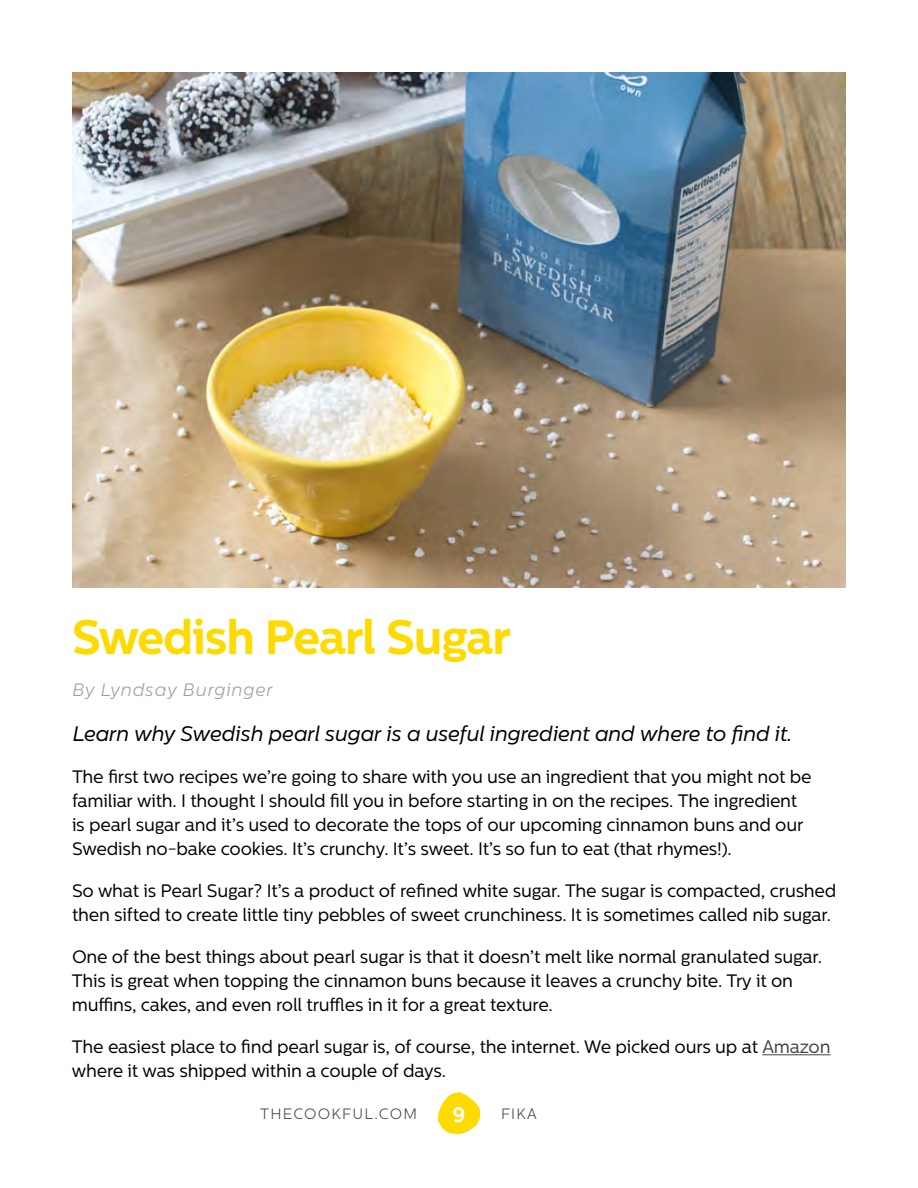
<style>
.page{position:relative;width:918px;height:1188px;background:#fff}
.page>*{position:absolute;margin:0;border:0;box-sizing:border-box;transform-origin:0 0}
.t1{font:700 48px "Centrale Sans";letter-spacing:-.02em;color:#fddb00}
.t2{font:italic 21px "Centrale Sans";letter-spacing:-.01em;color:#000}
.t3{font:700 21px "Centrale Sans";color:#fff}
.t4{font:18px/24px "Centrale Sans";letter-spacing:-.01em;color:#000}
.t5{font:italic 300 18px "Centrale Sans";letter-spacing:.04em;color:#9e9e9f}
.t6{font:300 15px "Centrale Sans";letter-spacing:.08em;color:#424342}
.s1{color:#424342}
</style>
<div class="page">
<svg style="left:438px;top:1092px;width:42px;height:42px"></svg>
<hr style="left:762px;top:1054px;width:69px;height:1px;background:#424342">
<img style="left:72px;top:72px;width:774px;height:516px">
<h1 class="t1" style="left:72px;top:609px;width:441px">Swedish Pearl Sugar</h1>
<p class="t5" style="left:72px;top:680px;width:202px">By Lyndsay Burginger</p>
<p class="t2" style="left:72px;top:722px;width:721px">Learn why Swedish pearl sugar is a useful ingredient and where to find it.</p>
<p class="t4" style="left:72px;top:765px;width:741px">The first two recipes we’re going to share with you use an ingredient that you might not be familiar with. I thought I should fill you in before starting in on the recipes. The ingredient is pearl sugar and it’s used to decorate the tops of our upcoming cinnamon buns and our Swedish no-bake cookies. It’s crunchy. It’s sweet. It’s so fun to eat (that rhymes!).</p>
<p class="t4" style="left:72px;top:879px;width:766px">So what is Pearl Sugar? It’s a product of refined white sugar. The sugar is compacted, crushed then sifted to create little tiny pebbles of sweet crunchiness. It is sometimes called nib sugar.</p>
<p class="t4" style="left:72px;top:945px;width:749px">One of the best things about pearl sugar is that it doesn’t melt like normal granulated sugar.<br>This is great when topping the cinnamon buns because it leaves a crunchy bite. Try it on muffins, cakes, and even roll truffles in it for a great texture.</p>
<p class="t4" style="left:72px;top:1035px;width:760px">The easiest place to find pearl sugar is, of course, the internet. We picked ours up at <span class="s1">Amazon </span>where it was shipped within a couple of days.</p>
<p class="t6" style="left:260px;top:1105px;width:158px">THECOOKFUL.COM</p>
<p class="t3" style="left:453px;top:1102px;width:14px">9</p>
<p class="t6" style="left:501px;top:1105px;width:37px">FIKA</p>
</div>
